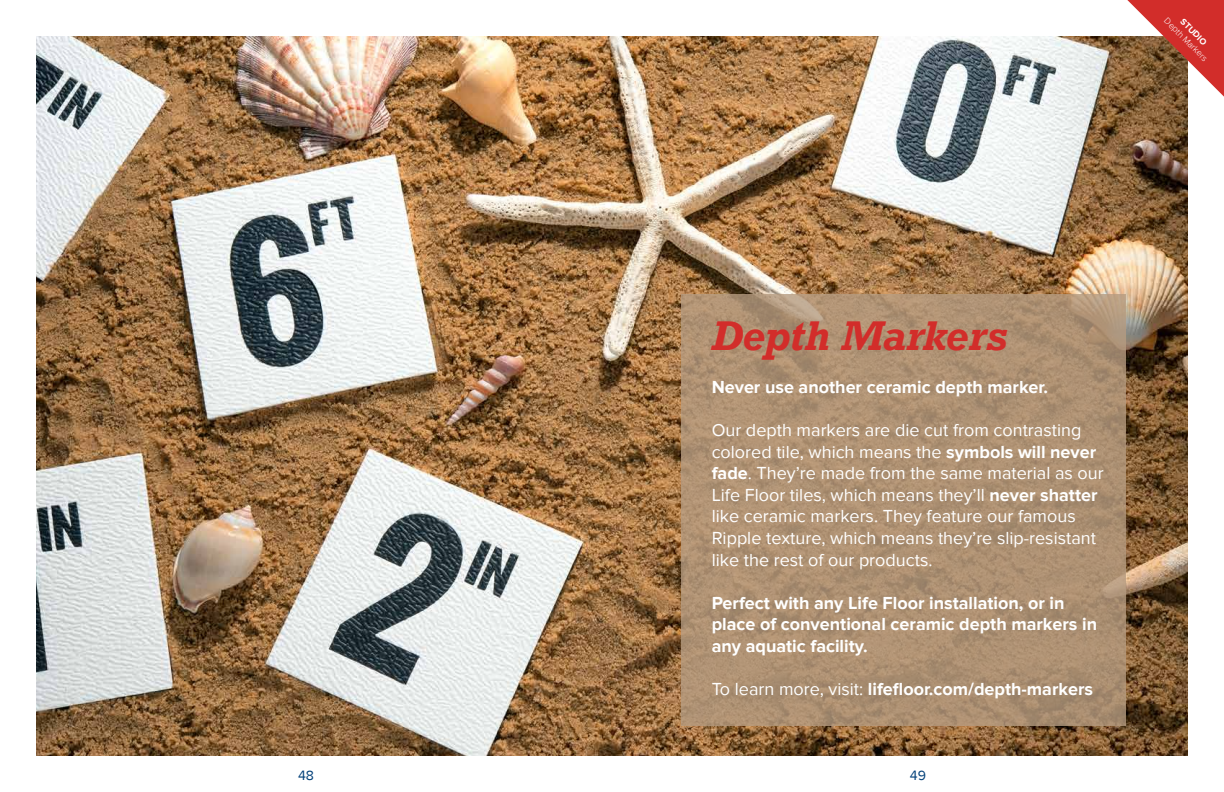
<style>
.page{position:relative;width:1224px;height:792px;background:#fff}
.page>*{position:absolute;margin:0;border:0;box-sizing:border-box;transform-origin:0 0}
.t1{font:italic 700 39px "Rockwell";letter-spacing:-.015em;color:#d22d2a}
.t2{font:18px/21.6px "Proxima Nova";color:#fff}
.t3{font:700 18px/21.6px "Proxima Nova";color:#fff}
.t4{font:14px "Proxima Nova";color:#03417a}
.t5{font:300 9px "Proxima Nova";color:#fff}
.t6{font:700 9px "Proxima Nova";color:#fff}
.s1{font-weight:700}
.s2{font-weight:400}
</style>
<div class="page">
<img style="left:36px;top:37px;width:1152px;height:719px">
<svg style="left:681px;top:295px;width:444px;height:431px;background:#ad9072"></svg>
<svg style="left:1127px;top:0;width:97px;height:97px;background:#b85a4b"></svg>
<p class="t5" style="left:1169px;top:16px;width:59px;rotate:45deg">Depth Markers</p>
<p class="t6" style="left:1186px;top:17px;width:34px;rotate:45deg">STUDIO</p>
<h1 class="t1" style="left:712px;top:310px;width:298px">Depth Markers</h1>
<p class="t3" style="left:712px;top:376px;width:338px">Never use another ceramic depth marker.</p>
<p class="t2" style="left:712px;top:420px;width:394px">Our depth markers are die cut from contrasting colored tile, which means the <span class="s1">symbols will never fade</span>. They’re made from the same material as our Life Floor tiles, which means they’ll <span class="s1">never shatter </span>like ceramic markers. They feature our famous Ripple texture, which means they’re slip-resistant like the rest of our products.</p>
<p class="t3" style="left:712px;top:592px;width:387px">Perfect with any Life Floor installation, or in place of conventional ceramic depth markers in any aquatic facility.</p>
<p class="t3" style="left:712px;top:679px;width:383px"><span class="s2">To learn more, visit:</span> lifefloor.com/depth-markers</p>
<p class="t4" style="left:298px;top:767px;width:17px">48</p>
<p class="t4" style="left:910px;top:767px;width:18px">49</p>
</div>
